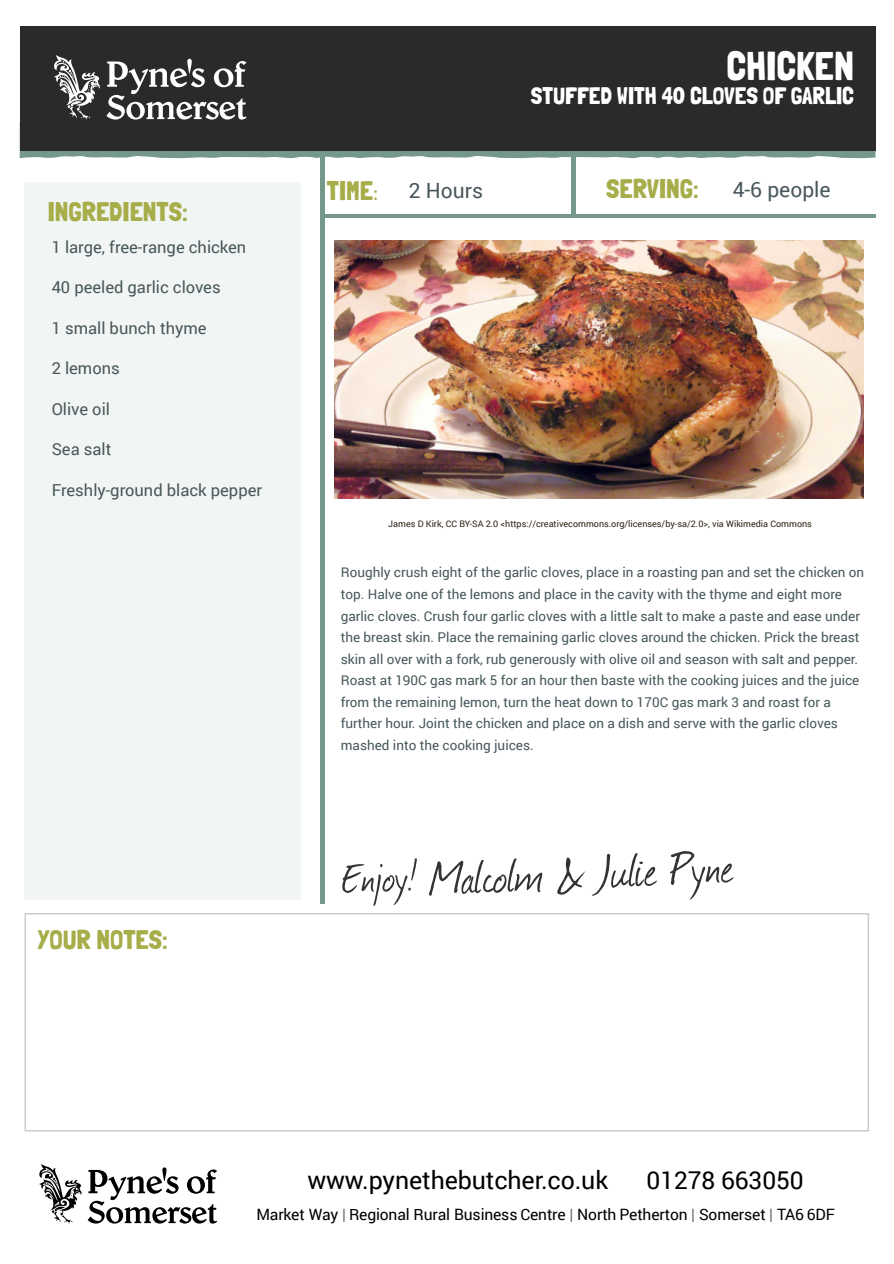
<style>
.page{position:relative;width:894px;height:1264px;background:#fff}
.page>*{position:absolute;margin:0;border:0;box-sizing:border-box;transform-origin:0 0}
.t1{font:54.15px "Journal";color:#333}
.t2{font:40.2px "Londrina Solid";color:#fff}
.t3{font:27px "Londrina Solid";color:#a6ad49}
.t4{font:24.9px "Roboto";letter-spacing:-.005em;color:#000}
.t5{font:24.6px "Roboto";letter-spacing:-.005em;color:#000}
.t6{font:24px "Londrina Solid";color:#fff}
.t7{font:21px "Roboto";color:#48575b}
.t8{font:16.5px "Roboto";color:#48575b}
.t9{font:15.6px "Roboto";letter-spacing:-.01em;color:#000}
.t10{font:13.5px/21.5px "Roboto";color:#47575b}
.t11{font:9px "Roboto";color:#2e2113}
.s1{font-family:"Quicksand";font-weight:700;font-size:18.3px}
.s2{font-size:48.6px}
.s3{color:#666}
</style>
<div class="page">
<div style="left:20px;top:26px;width:855px;height:125px;background:#2a2a2a"></div>
<svg style="left:20px;top:55px;width:855px;height:103px"></svg>
<div style="left:320px;top:155px;width:5px;height:748px;background:#74998a"></div>
<hr style="left:571px;top:155px;width:4px;height:61px;background:#74998a">
<hr style="left:323px;top:214px;width:552px;height:4px;background:#74998a">
<svg style="left:88px;top:1167px;width:129px;height:56px"></svg>
<svg style="left:39px;top:1164px;width:43px;height:59px"></svg>
<div style="left:25px;top:913px;width:843px;height:218px;background:#fff;border:2px solid #ccc"></div>
<img style="left:334px;top:241px;width:528px;height:257px">
<h3 class="t3" style="left:48px;top:195px;width:141px">INGREDIENTS:</h3>
<p class="t8" style="left:52px;top:235px;width:196px">1 large, free-range chicken</p>
<p class="t8" style="left:52px;top:276px;width:170px">40 peeled garlic cloves</p>
<p class="t8" style="left:52px;top:316px;width:156px">1 small bunch thyme</p>
<p class="t8" style="left:52px;top:357px;width:70px">2 lemons</p>
<p class="t8" style="left:52px;top:397px;width:60px">Olive oil</p>
<p class="t8" style="left:52px;top:438px;width:61px">Sea salt</p>
<p class="t8" style="left:52px;top:478px;width:212px">Freshly-ground black pepper</p>
<h3 class="t3" style="left:37px;top:923px;width:132px">YOUR NOTES:</h3>
<h2 class="t2" style="left:726px;top:42px;width:129px">CHICKEN</h2>
<h3 class="t6" style="left:530px;top:81px;width:325px">STUFFED WITH 40 CLOVES OF GARLIC</h3>
<h3 class="t3" style="left:606px;top:173px;width:94px">SERVING:</h3>
<h3 class="t3" style="left:327px;top:174px;width:53px">TIME<span class="s1">:</span></h3>
<h3 class="t7" style="left:409px;top:176px;width:76px">2 Hours</h3>
<h3 class="t7" style="left:732px;top:175px;width:99px">4-6 people</h3>
<p class="t11" style="left:388px;top:517px;width:425px">James D Kirk, CC BY-SA 2.0 &lt;https://creativecommons.org/licenses/by-sa/2.0&gt;, via Wikimedia Commons</p>
<p class="t10" style="left:340px;top:561px;width:525px">Roughly crush eight of the garlic cloves, place in a roasting pan and set the chicken on top. Halve one of the lemons and place in the cavity with the thyme and eight more garlic cloves. Crush four garlic cloves with a little salt to make a paste and ease under the breast skin. Place the remaining garlic cloves around the chicken. Prick the breast skin all over with a fork, rub generously with olive oil and season with salt and pepper.<br>Roast at 190C gas mark 5 for an hour then baste with the cooking juices and the juice from the remaining lemon, turn the heat down to 170C gas mark 3 and roast for a further hour. Joint the chicken and place on a dish and serve with the garlic cloves mashed into the cooking juices.</p>
<h1 class="t1" style="left:340px;top:848px;width:393px;rotate:-3deg"><span class="s2">Enjoy!</span> Malcolm &amp; Julie Pyne</h1>
<h3 class="t4" style="left:307px;top:1163px;width:302px">www.pynethebutcher.co.uk</h3>
<h3 class="t5" style="left:646px;top:1163px;width:158px">01278 663050</h3>
<p class="t9" style="left:256px;top:1203px;width:580px">Market Way <span class="s3">|</span> Regional Rural Business Centre <span class="s3">|</span> North Petherton <span class="s3">|</span> Somerset <span class="s3">|</span> TA6 6DF</p>
</div>
